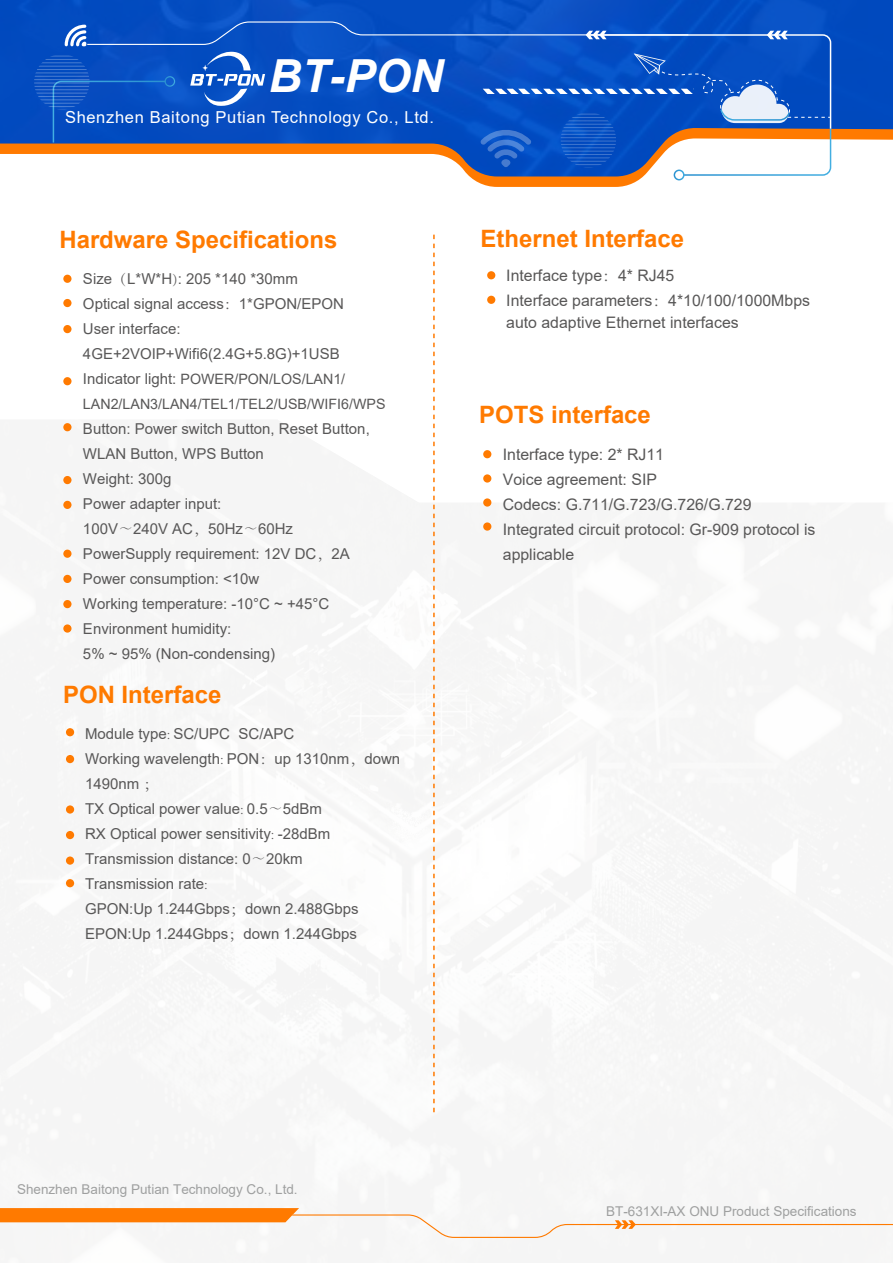
<style>
.page{position:relative;width:893px;height:1263px;background:#fff}
.page>*{position:absolute;margin:0;border:0;box-sizing:border-box;transform-origin:0 0}
.t1{font:italic 700 45.6px "Arial";color:#fff}
.t2{font:700 24px "Arial";color:#ff7a00}
.t3{font:16.5px "Arial";letter-spacing:.04em;color:#fff}
.t4{font:15.9px/25px "Arial";color:#585757}
.t5{font:15px/25px "Arial";color:#585757}
.t6{font:14.25px/25px "Arial";color:#585757}
.t7{font:13.5px "Arial";color:#9fa0a0}
.s1{font-family:"Adobe Song Std";font-weight:300}
.s2{font-size:15px}
</style>
<div class="page">
<svg style="left:433px;top:234px;width:2px;height:878px"></svg>
<svg style="left:0;top:1208px;width:893px;height:30px"></svg>
<div style="left:63px;top:275px;width:9px;height:8px;background:#ff7a00;border-radius:50%"></div>
<div style="left:63px;top:299px;width:9px;height:8px;background:#ff7a00;border-radius:50%"></div>
<div style="left:63px;top:325px;width:9px;height:8px;background:#ff7a00;border-radius:50%"></div>
<div style="left:63px;top:377px;width:9px;height:8px;background:#ff7a00;border-radius:50%"></div>
<div style="left:63px;top:575px;width:9px;height:8px;background:#ff7a00;border-radius:50%"></div>
<div style="left:63px;top:550px;width:9px;height:8px;background:#ff7a00;border-radius:50%"></div>
<div style="left:63px;top:501px;width:9px;height:8px;background:#ff7a00;border-radius:50%"></div>
<div style="left:63px;top:476px;width:9px;height:8px;background:#ff7a00;border-radius:50%"></div>
<div style="left:63px;top:423px;width:9px;height:8px;background:#ff7a00;border-radius:50%"></div>
<div style="left:63px;top:600px;width:9px;height:8px;background:#ff7a00;border-radius:50%"></div>
<div style="left:63px;top:624px;width:9px;height:9px;background:#ff7a00;border-radius:50%"></div>
<div style="left:483px;top:450px;width:8px;height:8px;background:#ff7a00;border-radius:50%"></div>
<div style="left:483px;top:474px;width:8px;height:9px;background:#ff7a00;border-radius:50%"></div>
<div style="left:483px;top:498px;width:8px;height:9px;background:#ff7a00;border-radius:50%"></div>
<div style="left:483px;top:522px;width:8px;height:9px;background:#ff7a00;border-radius:50%"></div>
<div style="left:487px;top:271px;width:8px;height:8px;background:#ff7a00;border-radius:50%"></div>
<div style="left:66px;top:728px;width:8px;height:8px;background:#ff7a00;border-radius:50%"></div>
<div style="left:66px;top:755px;width:8px;height:8px;background:#ff7a00;border-radius:50%"></div>
<div style="left:66px;top:879px;width:8px;height:8px;background:#ff7a00;border-radius:50%"></div>
<div style="left:66px;top:805px;width:8px;height:8px;background:#ff7a00;border-radius:50%"></div>
<div style="left:66px;top:831px;width:8px;height:8px;background:#ff7a00;border-radius:50%"></div>
<div style="left:66px;top:856px;width:8px;height:9px;background:#ff7a00;border-radius:50%"></div>
<div style="left:487px;top:296px;width:8px;height:8px;background:#ff7a00;border-radius:50%"></div>
<svg style="left:469px;top:176px;width:216px;height:11px;fill:#ff7a00"></svg>
<img style="left:0;top:0;width:893px;height:154px">
<hr style="left:34px;top:56px;width:56px;height:1px;background:#fff">
<hr style="left:34px;top:59px;width:56px;height:1px;background:#fff">
<hr style="left:34px;top:62px;width:56px;height:1px;background:#fff">
<hr style="left:34px;top:66px;width:56px;height:1px;background:#fff">
<hr style="left:34px;top:69px;width:56px;height:1px;background:#fff">
<hr style="left:34px;top:72px;width:56px;height:1px;background:#fff">
<hr style="left:34px;top:76px;width:56px;height:1px;background:#fff">
<hr style="left:34px;top:79px;width:56px;height:1px;background:#fff">
<hr style="left:34px;top:83px;width:56px;height:1px;background:#fff">
<hr style="left:34px;top:86px;width:56px;height:1px;background:#fff">
<hr style="left:34px;top:89px;width:56px;height:1px;background:#fff">
<hr style="left:34px;top:93px;width:56px;height:1px;background:#fff">
<hr style="left:34px;top:96px;width:56px;height:1px;background:#fff">
<hr style="left:34px;top:99px;width:56px;height:1px;background:#fff">
<hr style="left:34px;top:103px;width:56px;height:1px;background:#fff">
<hr style="left:34px;top:106px;width:56px;height:1px;background:#fff">
<hr style="left:34px;top:110px;width:56px;height:1px;background:#fff">
<div style="left:674px;top:170px;width:10px;height:10px;border:2px solid #fff;border-radius:50%"></div>
<svg style="left:52px;top:21px;width:780px;height:155px"></svg>
<h1 class="t1" style="left:269px;top:46px;width:176px">BT-PON</h1>
<p class="t3" style="left:65px;top:106px;width:371px">Shenzhen Baitong Putian Technology Co., Ltd.</p>
<h2 class="t2" style="left:59px;top:222px;width:280px">Hardware Specifications</h2>
<p class="t5" style="left:83px;top:266px;width:262px">Size<span class="s1">（</span>L*W*H<span class="s1">)</span>: 205 *140 *30mm<br>Optical signal access<span class="s1">：</span>1*GPON/EPON<br>User interface:<br>4GE+2VOIP+Wifi6(2.4G+5.8G)+1USB</p>
<p class="t6" style="left:83px;top:366px;width:304px"><span class="s2">Indicator light:</span> POWER/PON/LOS/LAN1/<br>LAN2/LAN3/LAN4/TEL1/TEL2/USB/WIFI6/WPS</p>
<p class="t5" style="left:83px;top:416px;width:288px">Button: Power switch Button, Reset Button,<br>WLAN Button, WPS Button<br>Weight: 300g<br>Power adapter input:<br>100V<span class="s1">～</span>240V AC<span class="s1">，</span>50Hz<span class="s1">～</span>60Hz<br>PowerSupply requirement: 12V DC<span class="s1">，</span>2A<br>Power consumption: &lt;10w<br>Working temperature: -10°C ~ +45°C<br>Environment humidity:<br>5% ~ 95% (Non-condensing)</p>
<h2 class="t2" style="left:63px;top:678px;width:160px">PON Interface</h2>
<p class="t5" style="left:85px;top:721px;width:317px">Module type<span class="s1">:</span> SC/UPC SC/APC<br>Working wavelength<span class="s1">:</span> PON<span class="s1">：</span>up 1310nm<span class="s1">，</span>down<br>1490nm <span class="s1">；<br></span>TX Optical power value<span class="s1">:</span> 0.5<span class="s1">～</span>5dBm<br>RX Optical power sensitivity<span class="s1">:</span> -28dBm<br>Transmission distance: 0<span class="s1">～</span>20km<br>Transmission rate<span class="s1">:<br></span>GPON:Up 1.244Gbps<span class="s1">；</span>down 2.488Gbps<br>EPON:Up 1.244Gbps<span class="s1">；</span>down 1.244Gbps</p>
<h2 class="t2" style="left:481px;top:221px;width:205px">Ethernet Interface</h2>
<p class="t4" style="left:506px;top:262px;width:305px">Interface type<span class="s1">：</span>4* RJ45<br>Interface parameters<span class="s1">：</span>4*10/100/1000Mbps</p>
<p class="t4" style="left:506px;top:309px;width:234px">auto adaptive Ethernet interfaces</p>
<h2 class="t2" style="left:479px;top:398px;width:173px">POTS interface</h2>
<p class="t4" style="left:503px;top:441px;width:314px">Interface type: 2* RJ11<br>Voice agreement: SIP<br>Codecs : G.711/G.723/G.726/G.729<br>Integrated circuit protocol: Gr-909 protocol is applicable</p>
<p class="t7" style="left:17px;top:1180px;width:282px">Shenzhen Baitong Putian Technology Co., Ltd.</p>
<p class="t7" style="left:606px;top:1202px;width:252px">BT-631XI-AX ONU Product Specifications</p>
</div>
